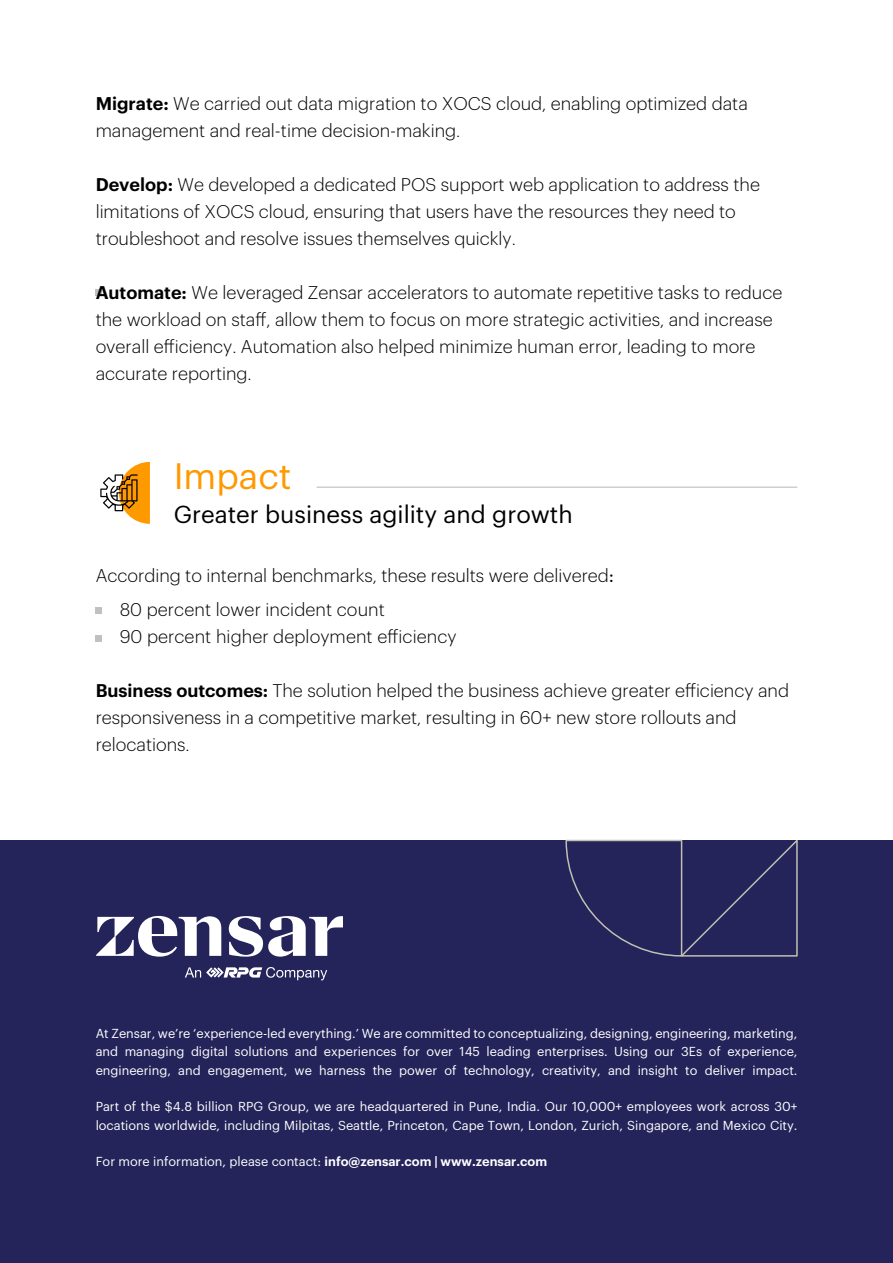
<style>
.page{position:relative;width:893px;height:1263px;background:#fff}
.page>*{position:absolute;margin:0;border:0;box-sizing:border-box;transform-origin:0 0}
.t1{font:36px "Graphik";color:#f90}
.t2{font:24px "Graphik";color:#000}
.t3{font:300 18px/27px "Graphik";color:#000}
.t4{font:12.75px/18.3px "Graphik";color:#fff;text-align:justify}
.s1{font-weight:600}
.s2{font-weight:400}
</style>
<div class="page">
<div style="left:96px;top:289px;width:6px;height:7px;background:#c0c0c0"></div>
<hr style="left:317px;top:486px;width:480px;height:2px;background:#000">
<svg style="left:96px;top:608px;width:6px;height:6px"></svg>
<svg style="left:96px;top:635px;width:6px;height:6px"></svg>
<svg style="left:100px;top:462px;width:50px;height:62px"></svg>
<div style="left:0;top:840px;width:893px;height:423px;background:#24235a"></div>
<svg style="left:96px;top:916px;width:247px;height:41px"></svg>
<svg style="left:185px;top:967px;width:142px;height:13px"></svg>
<svg style="left:565px;top:839px;width:233px;height:118px"></svg>
<p class="t3" style="left:96px;top:88px;width:654px"><span class="s1">Migrate:</span> We carried out data migration to XOCS cloud, enabling optimized data management and real-time decision-making.</p>
<p class="t3" style="left:96px;top:169px;width:666px"><span class="s1">Develop:</span> We developed a dedicated POS support web application to address the limitations of XOCS cloud, ensuring that users have the resources they need to troubleshoot and resolve issues themselves quickly.</p>
<p class="t3" style="left:96px;top:277px;width:688px"><span class="s1">Automate:</span> We leveraged Zensar accelerators to automate repetitive tasks to reduce the workload on staff, allow them to focus on more strategic activities, and increase overall efficiency. Automation also helped minimize human error, leading to more accurate reporting.</p>
<h1 class="t1" style="left:174px;top:448px;width:120px">Impact</h1>
<h2 class="t2" style="left:174px;top:496px;width:401px">Greater business agility and growth</h2>
<p class="t3" style="left:120px;top:557px;width:496px;line-height:34.3px;text-indent:-24px">According to internal benchmarks, these results were delivered<span class="s2">:<br></span>80 percent lower incident count</p>
<p class="t3" style="left:120px;top:622px;width:338px">90 percent higher deployment efficiency</p>
<p class="t3" style="left:96px;top:676px;width:695px"><span class="s1">Business outcomes:</span> The solution helped the business achieve greater efficiency and responsiveness in a competitive market, resulting in 60+ new store rollouts and relocations.</p>
<p class="t4" style="left:96px;top:1023px;width:703px">At Zensar, we’re ‘experience-led everything.’ We are committed to conceptualizing, designing, engineering, marketing, and managing digital solutions and experiences for over 145 leading enterprises. Using our 3Es of experience, engineering, and engagement, we harness the power of technology, creativity, and insight to deliver impact.</p>
<p class="t4" style="left:96px;top:1096px;width:703px">Part of the $4.8 billion RPG Group, we are headquartered in Pune, India. Our 10,000+ employees work across 30+ locations worldwide, including Milpitas, Seattle, Princeton, Cape Town, London, Zurich, Singapore, and Mexico City.</p>
<p class="t4" style="left:96px;top:1151px;width:453px">For more information, please contact: <span class="s1">info@zensar.com | www.zensar.com</span></p>
</div>
